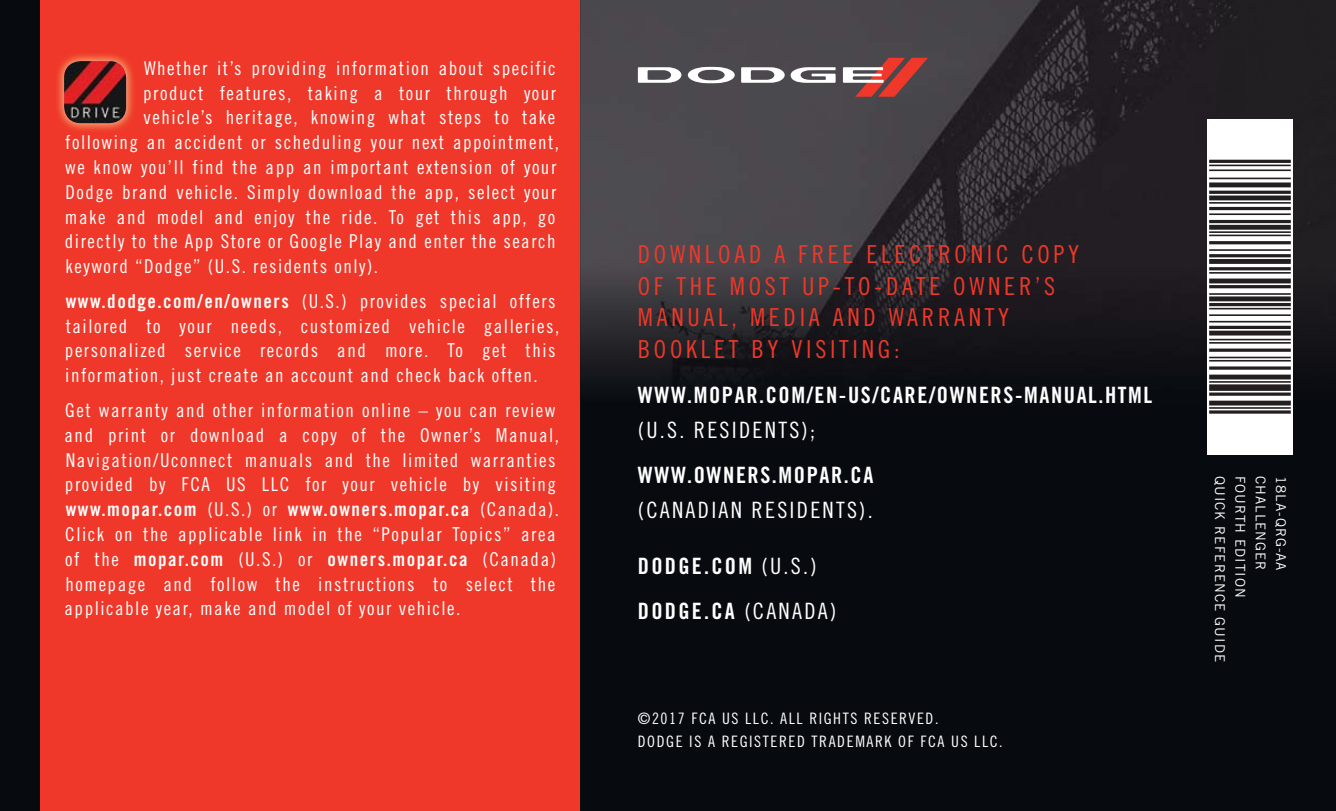
<style>
.page{position:relative;width:1336px;height:811px;background:#fff}
.page>*{position:absolute;margin:0;border:0;box-sizing:border-box;transform-origin:0 0}
.t1{font:24.75px/31.5px "Trade Gothic LT Std Cn 18";letter-spacing:.15em;color:#ef3829}
.t2{font:22.5px "Trade Gothic LT Std Bd Cn 20";letter-spacing:.07em;color:#fff}
.t3{font:22.5px "Trade Gothic LT Std Cn 18";letter-spacing:.1em;color:#fff}
.t4{font:22.5px/45.2px "Trade Gothic LT Std Bd Cn 20";letter-spacing:.1em;color:#fff}
.t5{font:19.12px/24.8px "Trade Gothic LT Std Cn 18";letter-spacing:.08em;color:#fff}
.t6{font:19.12px "Trade Gothic LT Std Bd Cn 20";letter-spacing:.08em;color:#fff}
.t7{font:15.75px/22.5px "Trade Gothic LT Std Cn 18";letter-spacing:.1em;color:#fff}
.t8{font:13.5px "Trade Gothic LT Std";letter-spacing:.075em;color:#fff}
.s1{font-family:"Trade Gothic LT Std Bd Cn 20"}
.s2{font-family:"Trade Gothic LT Std Cn 18"}
</style>
<div class="page">
<div style="left:0;top:0;width:1336px;height:810px;background:#070a0e"></div>
<img style="left:580px;top:0;width:756px;height:410px">
<div style="left:41px;top:0;width:539px;height:810px;background:#ef3829"></div>
<img style="left:57px;top:54px;width:76px;height:76px">
<img style="left:64px;top:61px;width:62px;height:62px;border-radius:17px">
<svg style="left:638px;top:67px;width:43px;height:16px"></svg>
<svg style="left:741px;top:67px;width:44px;height:16px"></svg>
<svg style="left:688px;top:67px;width:47px;height:16px"></svg>
<svg style="left:791px;top:67px;width:44px;height:16px"></svg>
<svg style="left:843px;top:58px;width:84px;height:39px"></svg>
<img style="left:1207px;top:120px;width:85px;height:335px">
<p class="t5" style="left:144px;top:58px;width:413px">Whether it’s providing information about specific</p>
<p class="t5" style="left:143px;top:83px;width:414px">product features, taking a tour through your</p>
<p class="t5" style="left:143px;top:108px;width:413px">vehicle’s heritage, knowing what steps to take</p>
<p class="t5" style="left:65px;top:132px;width:495px">following an accident or scheduling your next appointment,</p>
<p class="t5" style="left:65px;top:157px;width:493px">we know you’ll find the app an important extension of your</p>
<p class="t5" style="left:66px;top:182px;width:492px">Dodge brand vehicle. Simply download the app, select your</p>
<p class="t5" style="left:65px;top:207px;width:492px">make and model and enjoy the ride. To get this app, go</p>
<p class="t5" style="left:65px;top:231px;width:492px">directly to the App Store or Google Play and enter the search</p>
<p class="t5" style="left:66px;top:256px;width:314px">keyword “Dodge” (U.S. residents only).</p>
<p class="t5" style="left:65px;top:291px;width:496px"><span class="s1">www.dodge.com/en/owners</span> (U.S.) provides special offers tailored to your needs, customized vehicle galleries, personalized service records and more. To get this information, just create an account and check back often.</p>
<p class="t5" style="left:65px;top:400px;width:496px">Get warranty and other information online – you can review and print or download a copy of the Owner’s Manual, Navigation/Uconnect manuals and the limited warranties provided by FCA US LLC for your vehicle by visiting</p>
<p class="t6" style="left:66px;top:502px;width:495px">www.mopar.com <span class="s2">(U.S.) or</span> www.owners.mopar.ca <span class="s2">(Canada).</span></p>
<p class="t5" style="left:65px;top:524px;width:492px">Click on the applicable link in the “Popular Topics” area</p>
<p class="t6" style="left:65px;top:552px;width:492px"><span class="s2">of the</span> mopar.com <span class="s2">(U.S.) or</span> owners.mopar.ca <span class="s2">(Canada)</span></p>
<p class="t5" style="left:65px;top:573px;width:492px">homepage and follow the instructions to select the applicable year, make and model of your vehicle.</p>
<p class="t1" style="left:638px;top:241px;width:443px">DOWNLOAD A FREE ELECTRONIC COPY<br>OF THE MOST UP-TO-DATE OWNER’S<br>MANUAL, MEDIA AND WARRANTY<br>BOOKLET BY VISITING:</p>
<p class="t2" style="left:638px;top:386px;width:516px">WWW.MOPAR.COM/EN-US/CARE/OWNERS-MANUAL.HTML</p>
<p class="t3" style="left:638px;top:422px;width:179px">(U.S. RESIDENTS);</p>
<p class="t2" style="left:638px;top:467px;width:237px">WWW.OWNERS.MOPAR.CA</p>
<p class="t3" style="left:638px;top:502px;width:236px">(CANADIAN RESIDENTS).</p>
<p class="t4" style="left:638px;top:545px;width:200px">DODGE.COM <span class="s2">(U.S.)<br></span>DODGE.CA <span class="s2">(CANADA)</span></p>
<p class="t7" style="left:638px;top:709px;width:366px">©2017 FCA US LLC. ALL RIGHTS RESERVED.<br>DODGE IS A REGISTERED TRADEMARK OF FCA US LLC.</p>
<p class="t8" style="left:1225px;top:475px;width:187px;rotate:90deg">QUICK REFERENCE GUIDE</p>
<p class="t8" style="left:1245px;top:475px;width:123px;rotate:90deg">FOURTH EDITION</p>
<p class="t8" style="left:1265px;top:475px;width:96px;rotate:90deg">CHALLENGER</p>
<p class="t8" style="left:1286px;top:475px;width:96px;rotate:90deg">18LA-QRG-AA</p>
</div>
